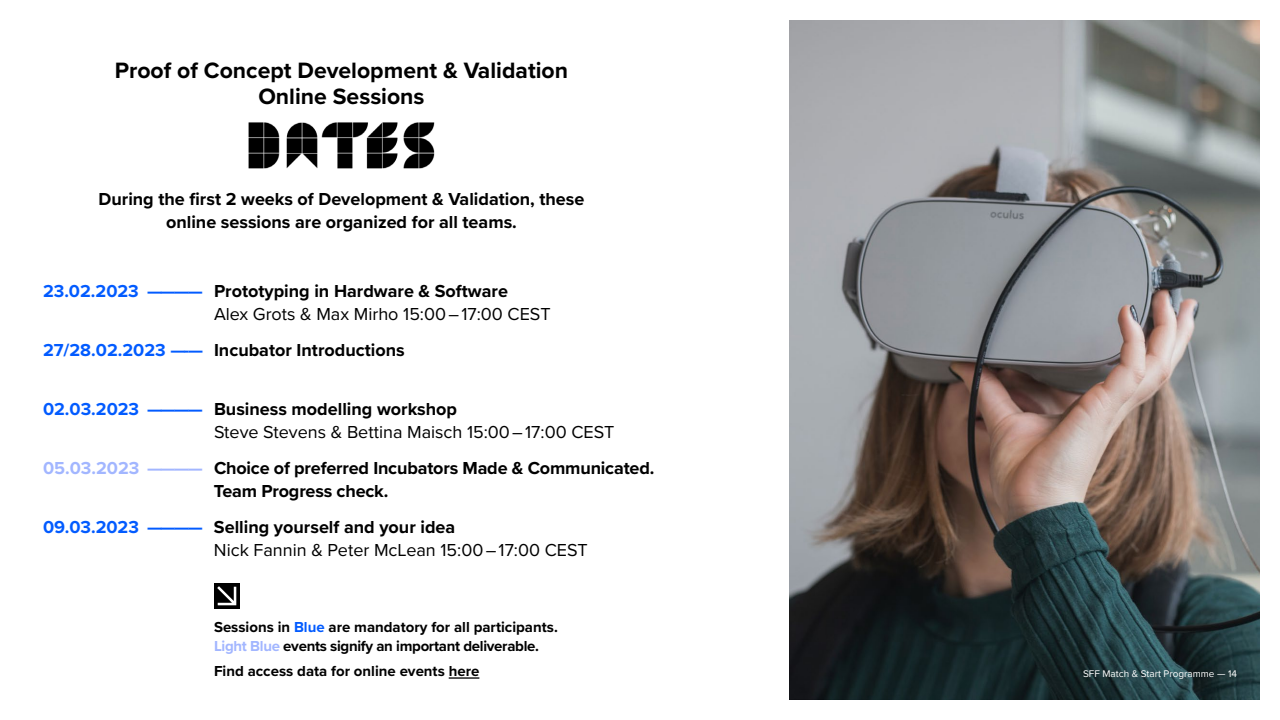
<style>
.page{position:relative;width:1280px;height:720px;background:#fff}
.page>*{position:absolute;margin:0;border:0;box-sizing:border-box;transform-origin:0 0}
.t1{font:700 23px/26px "Proxima Nova";color:#000;text-align:center}
.t2{font:700 18px/23px "Proxima Nova";color:#000}
.t3{font:18px "Proxima Nova";color:#000}
.t4{font:700 18px "Proxima Nova";color:#025bff}
.t5{font:700 18px "Proxima Nova";color:#a2b6ff}
.t6{font:700 15px/19px "Proxima Nova";letter-spacing:-.02em;color:#000}
.t7{font:700 15px "Proxima Nova";color:#000}
.t8{font:10px "Proxima Nova";color:#fff}
.s1{color:#025bff}
.s2{color:#a2b6ff}
</style>
<div class="page">
<img style="left:789px;top:20px;width:471px;height:680px">
<img style="left:248px;top:122px;width:187px;height:47px">
<hr style="left:449px;top:677px;width:30px;height:2px;background:#000">
<svg style="left:214px;top:583px;width:26px;height:26px"></svg>
<svg style="left:217px;top:586px;width:19px;height:19px"></svg>
<p class="t1" style="left:115px;top:57px;width:455px">Proof of Concept Development &amp; Validation<br>Online Sessions</p>
<p class="t2" style="left:99px;top:187px;width:487px;text-align:center">During the first 2 weeks of Development &amp; Validation, these online sessions are organized for all teams.</p>
<p class="t4" style="left:43px;top:278px;width:161px">23.02.2023 ————</p>
<p class="t4" style="left:43px;top:337px;width:162px">27/28.02.2023 —-—</p>
<p class="t2" style="left:214px;top:279px;width:296px">Prototyping in Hardware &amp; Software</p>
<p class="t3" style="left:214px;top:301px;width:338px">Alex Grots &amp; Max Mirho 15:00 – 17:00 CEST</p>
<p class="t2" style="left:214px;top:338px;width:192px">Incubator Introductions</p>
<p class="t4" style="left:43px;top:396px;width:161px">02.03.2023 ————</p>
<p class="t5" style="left:43px;top:455px;width:161px">05.03.2023 ————</p>
<p class="t4" style="left:43px;top:514px;width:161px">09.03.2023 ————</p>
<p class="t2" style="left:214px;top:397px;width:245px">Business modelling workshop</p>
<p class="t3" style="left:214px;top:419px;width:402px">Steve Stevens &amp; Bettina Maisch 15:00 – 17:00 CEST</p>
<p class="t2" style="left:214px;top:456px;width:442px">Choice of preferred Incubators Made &amp; Communicated.<br>Team Progress check.</p>
<p class="t2" style="left:214px;top:515px;width:243px">Selling yourself and your idea</p>
<p class="t3" style="left:214px;top:537px;width:375px">Nick Fannin &amp; Peter McLean 15:00 – 17:00 CEST</p>
<p class="t6" style="left:214px;top:618px;width:345px">Sessions in <span class="s1">Blue</span> are mandatory for all participants.<br><span class="s2">Light Blue</span> events signify an important deliverable.</p>
<p class="t7" style="left:214px;top:660px;width:267px">Find access data for online events here</p>
<p class="t8" style="left:1083px;top:667px;width:155px">SFF Match &amp; Start Programme — 14</p>
</div>
